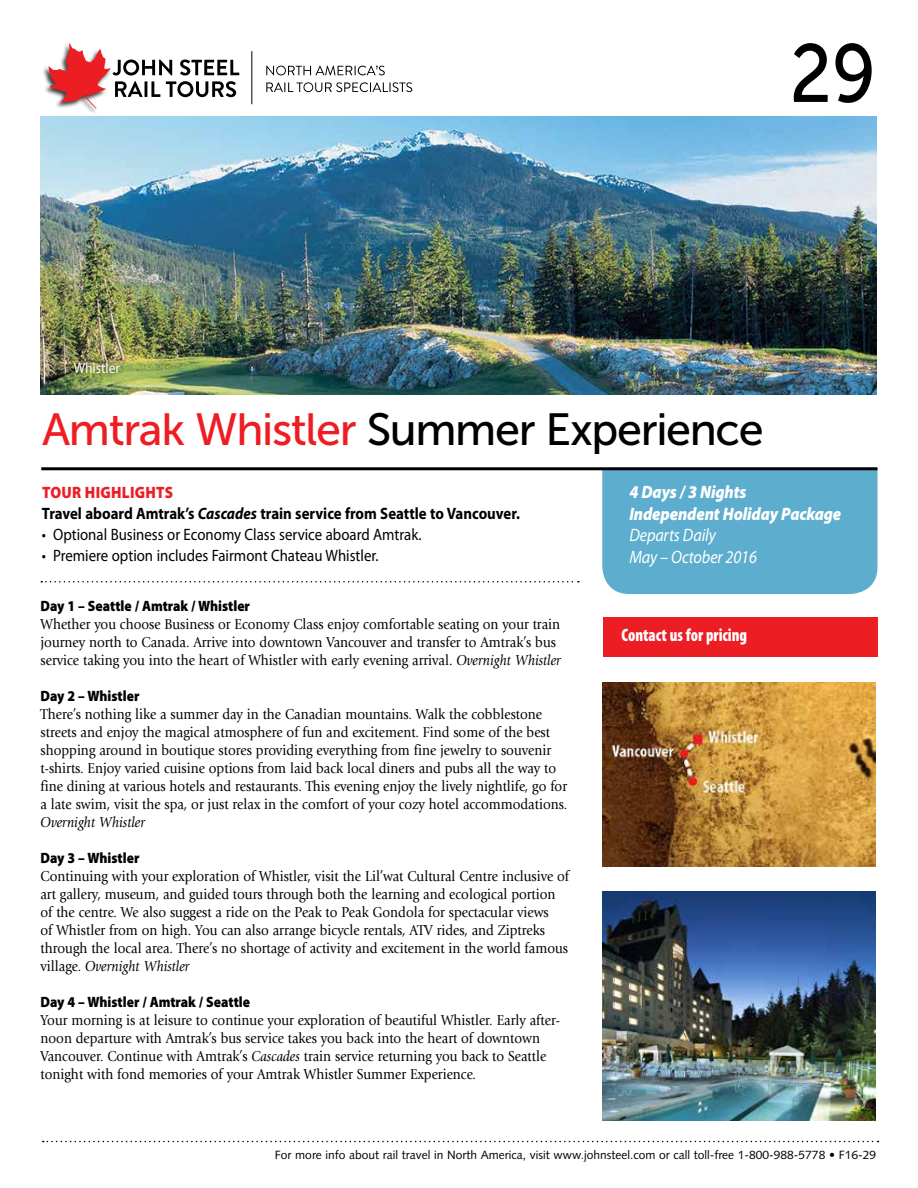
<style>
.page{position:relative;width:918px;height:1188px;background:#fff}
.page>*{position:absolute;margin:0;border:0;box-sizing:border-box;transform-origin:0 0}
.t1{font:81.9px "Museo Sans 500";color:#000;scale:.9 1}
.t2{font:45px "Museo Sans 500";letter-spacing:-.03em;color:#000}
.t3{font:italic 900 18px/21.6px "Myriad Pro";letter-spacing:-.01em;color:#fff;scale:.9 1}
.t4{font:italic 18px/21.6px "Myriad Pro";letter-spacing:-.01em;color:#fff;scale:.9 1}
.t5{font:900 condensed 18px "Myriad Pro";color:#fff;scale:.9 1}
.t6{font:16.5px "Myriad Pro";color:#000;scale:.9 1}
.t7{font:700 16.5px/21px "Myriad Pro";color:#000;scale:.9 1}
.t8{font:15px/18px "Giovanni";color:#000;scale:.9 1}
.t9{font:900 15px "Myriad Pro";color:#000;scale:.9 1}
.t10{font:italic 15px "Giovanni";color:#000;scale:.9 1}
.t11{font:15px "Myriad Pro";color:#fff;scale:.9 1}
.t12{font:12px "Syntax";color:#000}
.s1{color:#ed1d24}
.s2{font-weight:900;color:#ed1d24}
.s3{font-style:italic}
</style>
<div class="page">
<div style="left:602px;top:470px;width:276px;height:124px;background:#5cadce"></div>
<img style="left:40px;top:117px;width:837px;height:277px">
<img style="left:602px;top:682px;width:274px;height:185px">
<svg style="left:43px;top:1141px;width:836px;height:1px"></svg>
<hr style="left:41px;top:467px;width:837px;height:3px;background:#000">
<svg style="left:41px;top:581px;width:538px;height:2px"></svg>
<div style="left:603px;top:617px;width:275px;height:40px;background:#ed1d24"></div>
<img style="left:602px;top:891px;width:274px;height:229px">
<svg style="left:266px;top:66px;width:119px;height:9px"></svg>
<svg style="left:266px;top:82px;width:146px;height:10px"></svg>
<hr style="left:251px;top:51px;width:1px;height:53px;background:#000">
<img style="left:40px;top:66px;width:73px;height:51px">
<svg style="left:49px;top:43px;width:190px;height:66px"></svg>
<div style="left:67px;top:355px;width:60px;height:25px;background:#000;opacity:.75"></div>
<p class="t11" style="left:74px;top:358px;width:53px">Whistler</p>
<h1 class="t1" style="left:790px;top:29px;width:97px">29</h1>
<h2 class="t2" style="left:42px;top:404px;width:723px"><span class="s1">Amtrak Whistler</span> Summer Experience</h2>
<p class="t3" style="left:629px;top:481px;width:237px">4 Days / 3 Nights<br>Independent Holiday Package</p>
<p class="t4" style="left:629px;top:524px;width:143px">Departs Daily<br>May – October 2016</p>
<p class="t7" style="left:42px;top:482px;width:533px"><span class="s2">TOUR HIGHLIGHTS<br></span>Travel aboard Amtrak’s <span class="s3">Cascades</span> train service from Seattle to Vancouver.</p>
<p class="t6" style="left:42px;top:525px;width:423px">• Optional Business or Economy Class service aboard Amtrak.</p>
<p class="t6" style="left:42px;top:546px;width:376px">• Premiere option includes Fairmont Chateau Whistler.</p>
<p class="t9" style="left:40px;top:597px;width:234px">Day 1 – Seattle / Amtrak / Whistler</p>
<p class="t8" style="left:40px;top:615px;width:580px">Whether you choose Business or Economy Class enjoy comfortable seating on your train journey north to Canada. Arrive into downtown Vancouver and transfer to Amtrak’s bus service taking you into the heart of Whistler with early evening arrival. <span class="s3">Overnight Whistler</span></p>
<p class="t9" style="left:40px;top:687px;width:111px">Day 2 – Whistler</p>
<p class="t8" style="left:40px;top:705px;width:587px">There’s nothing like a summer day in the Canadian mountains. Walk the cobblestone streets and enjoy the magical atmosphere of fun and excitement. Find some of the best shopping around in boutique stores providing everything from fine jewelry to souvenir t-shirts. Enjoy varied cuisine options from laid back local diners and pubs all the way to fine dining at various hotels and restaurants. This evening enjoy the lively nightlife, go for a late swim, visit the spa, or just relax in the comfort of your cozy hotel accommodations.</p>
<p class="t10" style="left:40px;top:814px;width:118px">Overnight Whistler</p>
<p class="t9" style="left:40px;top:849px;width:111px">Day 3 – Whistler</p>
<p class="t8" style="left:40px;top:867px;width:589px">Continuing with your exploration of Whistler, visit the Lil’wat Cultural Centre inclusive of art gallery, museum, and guided tours through both the learning and ecological portion of the centre. We also suggest a ride on the Peak to Peak Gondola for spectacular views<br>of Whistler from on high. You can also arrange bicycle rentals, ATV rides, and Ziptreks through the local area. There’s no shortage of activity and excitement in the world famous village. <span class="s3">Overnight Whistler</span></p>
<p class="t9" style="left:40px;top:993px;width:234px">Day 4 – Whistler / Amtrak / Seattle</p>
<p class="t8" style="left:40px;top:1011px;width:579px">Your morning is at leisure to continue your exploration of beautiful Whistler. Early after&shy;noon departure with Amtrak’s bus service takes you back into the heart of downtown Vancouver. Continue with Amtrak’s <span class="s3">Cascades</span> train service returning you back to Seattle tonight with fond memories of your Amtrak Whistler Summer Experience.</p>
<p class="t5" style="left:622px;top:623px;width:141px">Contact us for pricing</p>
<p class="t12" style="left:275px;top:1148px;width:603px">For more info about rail travel in North America, visit www.johnsteel.com or call toll-free 1-800-988-5778 • F16-29</p>
</div>
